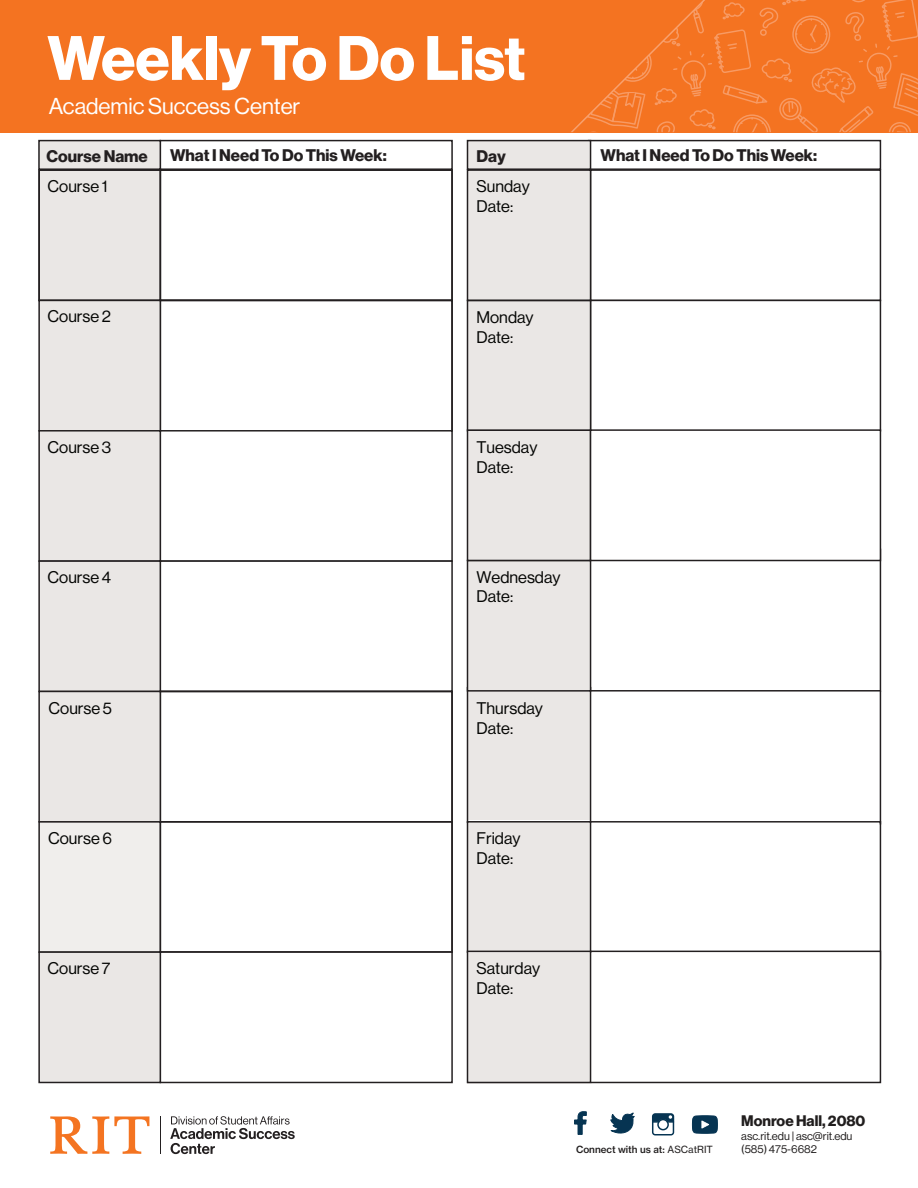
<style>
.page{position:relative;width:918px;height:1188px;background:#fff}
.page>*{position:absolute;margin:0;border:0;box-sizing:border-box;transform-origin:0 0}
.t1{font:61.35px "N Haas Grotesk DS Std 75 Bd";color:#fff}
.t2{font:22.5px "N Haas Grotesk DS Std 55 Rg";color:#fff}
.t3{font:16.5px/19.8px "N Haas Grotesk DS Std 55 Rg";color:#040503}
.t4{font:16.5px "N Haas Grotesk DS Std 75 Bd";color:#231f20}
.t5{font:15px "N Haas Grotesk DS Pro 75 Bd";color:#211e1e}
.t6{font:11.25px "N Haas Grotesk DS Pro 55 Rg";color:#211e1e}
.t7{font:9.75px "N Haas Grotesk TX Pro 65 Md";color:#211e1e}
.s1{font-family:"N Haas Grotesk TX Pro 55 Rg"}
</style>
<div class="page">
<div style="left:468px;top:690px;width:123px;height:130px;background:#eae7e5"></div>
<svg style="left:574px;top:1111px;width:13px;height:24px"></svg>
<div style="left:652px;top:1113px;width:22px;height:22px;border:1px solid #063452;border-radius:3px"></div>
<div style="left:657px;top:1119px;width:12px;height:11px;border:1px solid #063452;border-radius:50%"></div>
<svg style="left:610px;top:1112px;width:25px;height:22px"></svg>
<svg style="left:692px;top:1115px;width:26px;height:19px"></svg>
<svg style="left:653px;top:1114px;width:20px;height:9px"></svg>
<hr style="left:160px;top:1116px;width:1px;height:38px;background:#231f20">
<svg style="left:50px;top:1116px;width:99px;height:38px"></svg>
<svg style="left:170px;top:1116px;width:125px;height:38px"></svg>
<div style="left:160px;top:169px;width:293px;height:132px;border:2px solid #231f20"></div>
<div style="left:160px;top:300px;width:293px;height:132px;border:2px solid #231f20"></div>
<div style="left:160px;top:430px;width:293px;height:132px;background:#fff;border:1px solid #231f20"></div>
<div style="left:160px;top:560px;width:293px;height:132px;background:#fff;border:2px solid #231f20"></div>
<div style="left:160px;top:691px;width:293px;height:132px;border:2px solid #231f20"></div>
<div style="left:160px;top:821px;width:293px;height:132px;border:2px solid #231f20"></div>
<div style="left:160px;top:951px;width:293px;height:132px;background:#fff;border:1px solid #231f20"></div>
<div style="left:590px;top:169px;width:291px;height:132px;border:1px solid #231f20"></div>
<div style="left:590px;top:300px;width:291px;height:132px;background:#fff;border:1px solid #231f20"></div>
<div style="left:589px;top:549px;width:292px;height:143px;background:#fff;border:1px solid #231f20"></div>
<div style="left:588px;top:821px;width:293px;height:149px;background:#fff;border:1px solid #231f20"></div>
<div style="left:588px;top:951px;width:293px;height:132px;background:#fff;border:1px solid #231f20"></div>
<div style="left:468px;top:170px;width:123px;height:130px;background:#eae7e5"></div>
<div style="left:468px;top:300px;width:123px;height:131px;background:#eae7e5"></div>
<div style="left:467px;top:300px;width:124px;height:132px;border:1px solid #231f20"></div>
<div style="left:467px;top:687px;width:124px;height:136px;border:1px solid #231f20"></div>
<div style="left:468px;top:560px;width:123px;height:131px;background:#eae7e5"></div>
<div style="left:467px;top:821px;width:124px;height:132px;background:#eae7e5;border:1px solid #231f20"></div>
<div style="left:468px;top:952px;width:123px;height:131px;background:#eae7e5"></div>
<div style="left:467px;top:951px;width:124px;height:132px;border:1px solid #231f20"></div>
<div style="left:38px;top:169px;width:123px;height:132px;background:#eae7e5"></div>
<div style="left:38px;top:169px;width:123px;height:132px;border:2px solid #231f20"></div>
<div style="left:38px;top:300px;width:123px;height:132px;background:#eae7e5;border:1px solid #231f20"></div>
<div style="left:38px;top:430px;width:123px;height:132px;background:#eae7e5;border:1px solid #231f20"></div>
<div style="left:38px;top:560px;width:123px;height:132px;background:#eae7e5;border:1px solid #231f20"></div>
<div style="left:38px;top:691px;width:123px;height:132px;background:#eae7e5;border:1px solid #231f20"></div>
<div style="left:39px;top:822px;width:121px;height:130px;background:#f0eeec"></div>
<div style="left:38px;top:821px;width:123px;height:132px;border:2px solid #231f20"></div>
<div style="left:38px;top:951px;width:123px;height:132px;background:#eae7e5;border:1px solid #231f20"></div>
<div style="left:160px;top:140px;width:293px;height:30px;background:#fff;border:2px solid #231f20"></div>
<div style="left:588px;top:140px;width:293px;height:30px;background:#fff;border:2px solid #231f20"></div>
<div style="left:467px;top:140px;width:124px;height:30px;background:#eae7e5;border:2px solid #231f20"></div>
<div style="left:38px;top:140px;width:123px;height:30px;background:#eae7e5;border:2px solid #231f20"></div>
<div style="left:1px;top:0;width:917px;height:132px;background:#f47321"></div>
<div style="left:467px;top:560px;width:124px;height:132px;border:1px solid #231f20"></div>
<div style="left:467px;top:169px;width:124px;height:132px;border:1px solid #231f20"></div>
<div style="left:468px;top:431px;width:123px;height:129px;background:#eae7e5"></div>
<div style="left:467px;top:429px;width:124px;height:132px;border:2px solid #231f20"></div>
<hr style="left:880px;top:691px;width:1px;height:134px;background:#231f20">
<div style="left:590px;top:429px;width:291px;height:132px;background:#fff;border:1px solid #231f20"></div>
<svg style="left:571px;top:0;width:347px;height:133px"></svg>
<h1 class="t1" style="left:47px;top:23px;width:480px">Weekly To Do List</h1>
<h2 class="t2" style="left:49px;top:94px;width:253px">Academic Success Center</h2>
<p class="t4" style="left:47px;top:146px;width:103px">Course Name</p>
<p class="t4" style="left:170px;top:146px;width:218px">What I Need To Do This Week:</p>
<p class="t4" style="left:477px;top:146px;width:31px">Day</p>
<p class="t4" style="left:600px;top:146px;width:218px">What I Need To Do This Week:</p>
<p class="t3" style="left:48px;top:176px;width:62px">Course 1</p>
<p class="t3" style="left:477px;top:176px;width:55px">Sunday<br>Date:</p>
<p class="t3" style="left:48px;top:307px;width:65px">Course 2</p>
<p class="t3" style="left:477px;top:308px;width:59px">Monday<br>Date:</p>
<p class="t3" style="left:48px;top:437px;width:65px">Course 3</p>
<p class="t3" style="left:477px;top:437px;width:62px">Tuesday<br>Date:</p>
<p class="t3" style="left:48px;top:567px;width:65px">Course 4</p>
<p class="t3" style="left:477px;top:567px;width:86px">Wednesday<br>Date:</p>
<p class="t3" style="left:49px;top:698px;width:65px">Course 5</p>
<p class="t3" style="left:477px;top:698px;width:68px">Thursday<br>Date:</p>
<p class="t3" style="left:48px;top:828px;width:65px">Course 6</p>
<p class="t3" style="left:477px;top:828px;width:45px">Friday<br>Date:</p>
<p class="t3" style="left:48px;top:958px;width:64px">Course 7</p>
<p class="t3" style="left:477px;top:959px;width:65px">Saturday<br>Date:</p>
<p class="t5" style="left:741px;top:1112px;width:125px">Monroe Hall, 2080</p>
<p class="t6" style="left:741px;top:1130px;width:113px">asc.rit.edu | asc@rit.edu</p>
<p class="t7" style="left:576px;top:1143px;width:138px">Connect with us at: <span class="s1">ASCatRIT</span></p>
<p class="t6" style="left:741px;top:1143px;width:77px">(585) 475-6682</p>
</div>
